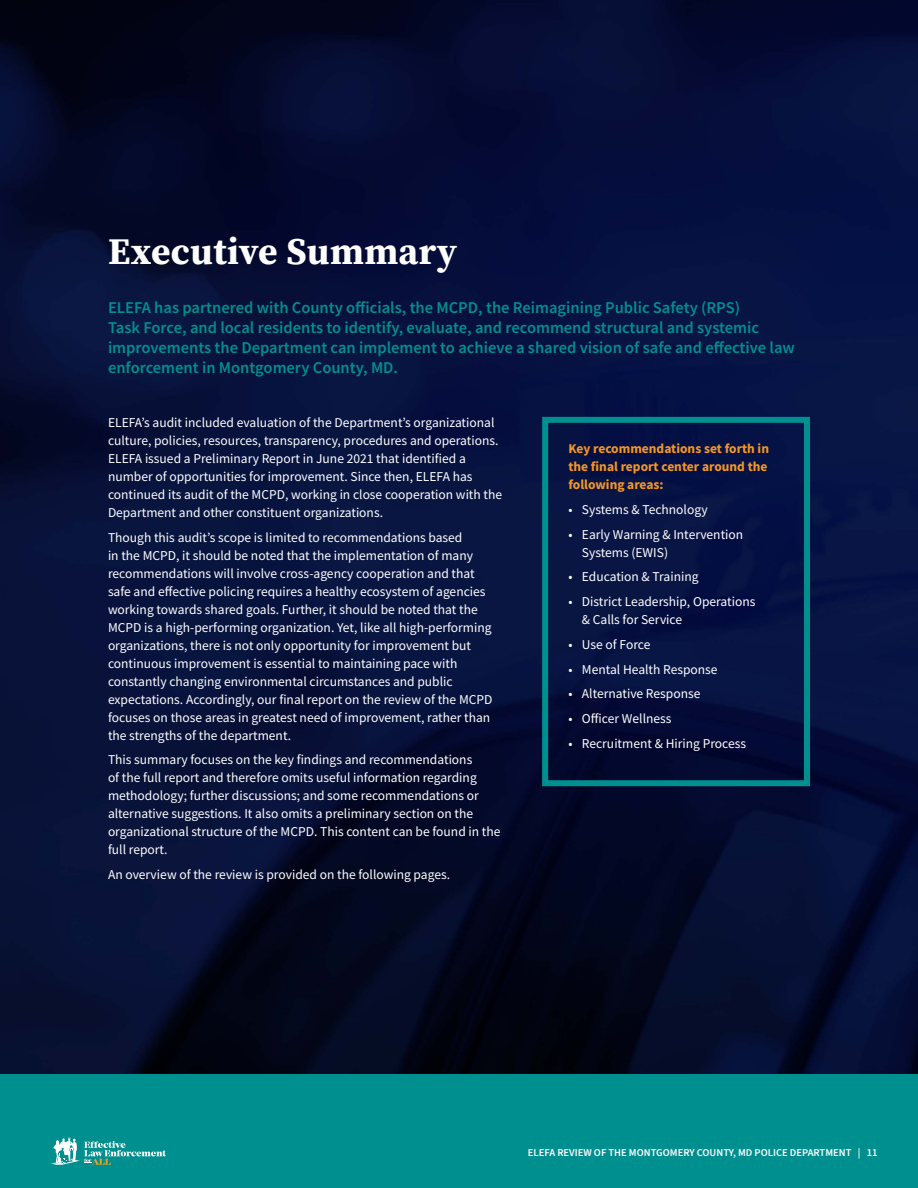
<style>
.page{position:relative;width:918px;height:1188px;background:#fff}
.page>*{position:absolute;margin:0;border:0;box-sizing:border-box;transform-origin:0 0}
.t1{font:700 37.5px "Source Serif Pro";letter-spacing:.01em;color:#fff}
.t2{font:600 16.5px/19.8px "Source Sans Pro";color:#008f8f}
.t3{font:13.5px/18px "Source Sans Pro";color:#fff}
.t4{font:700 13.5px/18px "Source Sans Pro";color:#f89721;text-align:justify}
.t5{font:600 10.5px "Source Sans 3";color:#fff}
</style>
<div class="page">
<img style="left:0;top:0;width:918px;height:1074px">
<div style="left:542px;top:417px;width:268px;height:369px;border:6px solid #008f8f"></div>
<div style="left:0;top:1074px;width:918px;height:114px;background:#008f8f"></div>
<svg style="left:51px;top:1137px;width:115px;height:28px"></svg>
<h1 class="t1" style="left:108px;top:225px;width:351px">Executive Summary</h1>
<p class="t2" style="left:108px;top:298px;width:688px">ELEFA has partnered with County officials, the MCPD, the Reimagining Public Safety (RPS)<br>Task Force, and local residents to identify, evaluate, and recommend structural and systemic improvements the Department can implement to achieve a shared vision of safe and effective law enforcement in Montgomery County, MD.</p>
<p class="t3" style="left:108px;top:413px;width:396px">ELEFA’s audit included evaluation of the Department’s organizational culture, policies, resources, transparency, procedures and operations.<br>ELEFA issued a Preliminary Report in June 2021 that identified a number of opportunities for improvement. Since then, ELEFA has continued its audit of the MCPD, working in close cooperation with the Department and other constituent organizations.</p>
<p class="t3" style="left:108px;top:528px;width:386px">Though this audit’s scope is limited to recommendations based<br>in the MCPD, it should be noted that the implementation of many recommendations will involve cross-agency cooperation and that safe and effective policing requires a healthy ecosystem of agencies working towards shared goals. Further, it should be noted that the MCPD is a high-performing organization. Yet, like all high-performing organizations, there is not only opportunity for improvement but continuous improvement is essential to maintaining pace with constantly changing environmental circumstances and public expectations. Accordingly, our final report on the review of the MCPD focuses on those areas in greatest need of improvement, rather than the strengths of the department.</p>
<p class="t3" style="left:108px;top:751px;width:394px">This summary focuses on the key findings and recommendations<br>of the full report and therefore omits useful information regarding methodology; further discussions; and some recommendations or alternative suggestions. It also omits a preliminary section on the organizational structure of the MCPD. This content can be found in the full report.</p>
<p class="t3" style="left:108px;top:866px;width:344px">An overview of the review is provided on the following pages.</p>
<p class="t4" style="left:568px;top:440px;width:202px">Key recommendations set forth in the final report center around the following areas:</p>
<p class="t3" style="left:568px;top:500px;width:141px">• Systems &amp; Technology</p>
<p class="t3" style="left:582px;top:525px;width:163px;text-indent:-14px">• Early Warning &amp; Intervention<br>Systems (EWIS)</p>
<p class="t3" style="left:568px;top:568px;width:132px">• Education &amp; Training</p>
<p class="t3" style="left:582px;top:593px;width:175px;text-indent:-14px">• District Leadership, Operations &amp; Calls for Service</p>
<p class="t3" style="left:568px;top:635px;width:84px">• Use of Force</p>
<p class="t3" style="left:568px;top:660px;width:151px">• Mental Health Response</p>
<p class="t3" style="left:568px;top:685px;width:134px">• Alternative Response</p>
<p class="t3" style="left:568px;top:710px;width:105px">• Officer Wellness</p>
<p class="t3" style="left:568px;top:734px;width:179px">• Recruitment &amp; Hiring Process</p>
<p class="t5" style="left:528px;top:1145px;width:351px">ELEFA REVIEW OF THE MONTGOMERY COUNTY, MD POLICE DEPARTMENT | 11</p>
</div>
